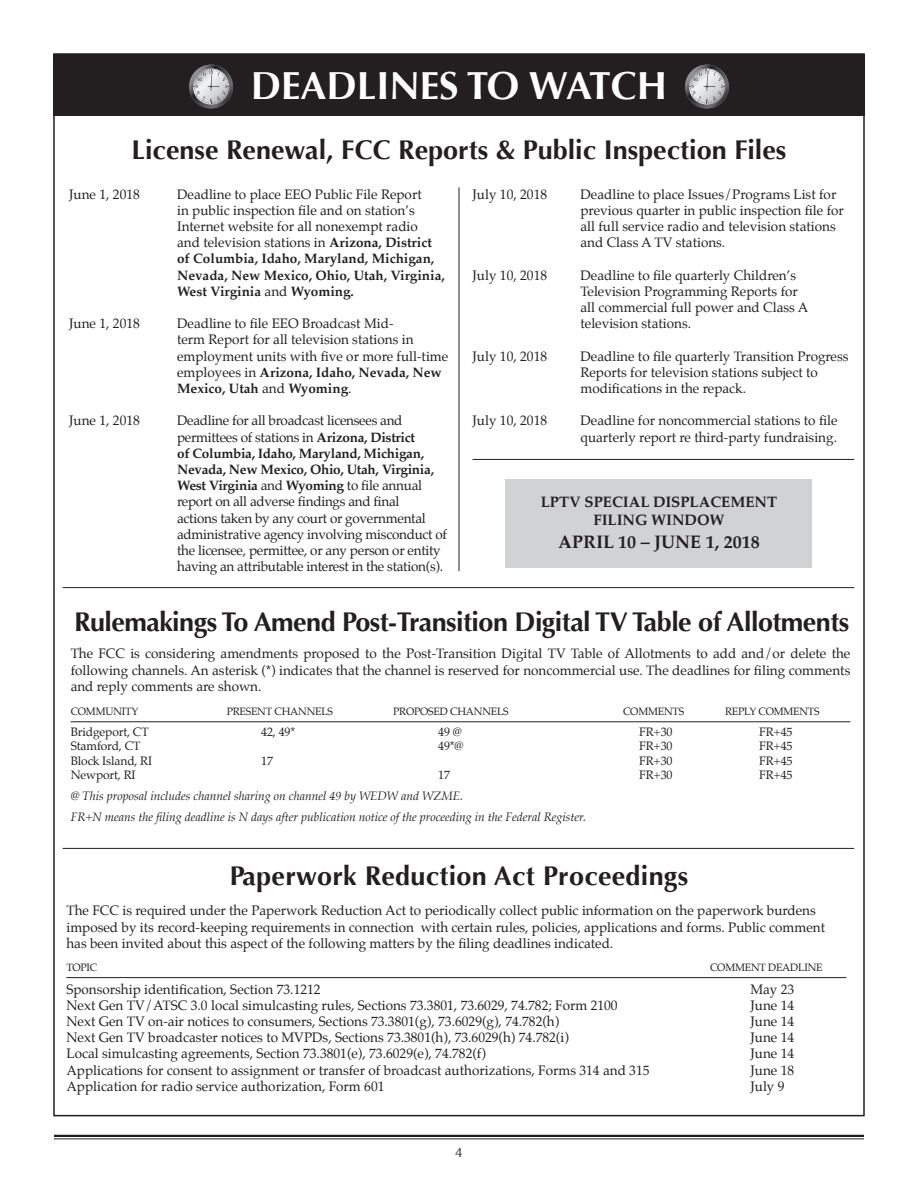
<style>
.page{position:relative;width:918px;height:1188px;background:#fff}
.page>*{position:absolute;margin:0;border:0;box-sizing:border-box;transform-origin:0 0}
.t1{font:700 39px "Optima";color:#fff}
.t2{font:700 27px "Optima";color:#231f20}
.t3{font:700 27px "Optima";letter-spacing:-.02em;color:#231f20}
.t4{font:700 18px "Palatino";color:#231f20}
.t5{font:700 15px/18px "Palatino";color:#231f20;text-align:center}
.t6{font:13.5px/16.2px "Palatino";color:#231f20}
.t7{font:13.5px/16.2px "Palatino";letter-spacing:-.02em;color:#231f20}
.t8{font:13.5px "Optima";color:#231f20}
.t9{font:italic 12px/21.1px "Palatino";color:#231f20}
.t10{font:12px "Palatino";letter-spacing:-.01em;color:#231f20}
.t11{font:10.5px "Palatino";letter-spacing:-.02em;color:#231f20}
.s1{font-weight:700}
</style>
<div class="page">
<div style="left:53px;top:54px;width:812px;height:61px;background:#231f20"></div>
<hr style="left:54px;top:1135px;width:810px;height:2px;background:#231f20">
<hr style="left:54px;top:1138px;width:810px;height:1px;background:#231f20">
<svg style="left:189px;top:64px;width:44px;height:45px"></svg>
<svg style="left:189px;top:65px;width:44px;height:43px"></svg>
<svg style="left:685px;top:64px;width:44px;height:45px"></svg>
<svg style="left:685px;top:65px;width:44px;height:43px"></svg>
<hr style="left:71px;top:722px;width:779px;height:1px;background:#231f20">
<hr style="left:63px;top:587px;width:791px;height:1px;background:#231f20">
<hr style="left:63px;top:848px;width:791px;height:1px;background:#231f20">
<hr style="left:472px;top:459px;width:382px;height:1px;background:#231f20">
<div style="left:506px;top:479px;width:306px;height:89px;background:#d1d2d4"></div>
<hr style="left:459px;top:187px;width:1px;height:384px;background:#231f20">
<hr style="left:66px;top:977px;width:780px;height:1px;background:#231f20">
<h1 class="t1" style="left:251px;top:63px;width:418px">DEADLINES TO WATCH</h1>
<h2 class="t2" style="left:132px;top:134px;width:656px">License Renewal, FCC Reports &amp; Public Inspection Files</h2>
<p class="t6" style="left:69px;top:186px;width:72px">June 1, 2018</p>
<p class="t6" style="left:177px;top:186px;width:269px">Deadline to place EEO Public File Report<br>in public inspection file and on station’s Internet website for all nonexempt radio<br>and television stations in <span class="s1">Arizona, District of Columbia, Idaho, Maryland, Michigan, Nevada, New Mexico, Ohio, Utah, Virginia, West Virginia</span> and <span class="s1">Wyoming.</span></p>
<p class="t6" style="left:69px;top:315px;width:72px">June 1, 2018</p>
<p class="t6" style="left:177px;top:315px;width:273px">Deadline to file EEO Broadcast Mid-<br>term Report for all television stations in employment units with five or more full-time employees in <span class="s1">Arizona, Idaho, Nevada, New Mexico, Utah</span> and <span class="s1">Wyoming</span>.</p>
<p class="t6" style="left:69px;top:413px;width:72px">June 1, 2018</p>
<p class="t7" style="left:177px;top:413px;width:272px">Deadline for all broadcast licensees and permittees of stations in <span class="s1">Arizona, District<br>of Columbia, Idaho, Maryland, Michigan, Nevada, New Mexico, Ohio, Utah, Virginia, West Virginia</span> and <span class="s1">Wyoming</span> to file annual report on all adverse findings and final<br>actions taken by any court or governmental administrative agency involving misconduct of the licensee, permittee, or any person or entity having an attributable interest in the station(s).</p>
<p class="t6" style="left:472px;top:186px;width:76px">July 10, 2018</p>
<p class="t6" style="left:580px;top:186px;width:265px">Deadline to place Issues/Programs List for previous quarter in public inspection file for all full service radio and television stations and Class A TV stations.</p>
<p class="t6" style="left:472px;top:267px;width:76px">July 10, 2018</p>
<p class="t6" style="left:580px;top:267px;width:229px">Deadline to file quarterly Children’s Television Programming Reports for all commercial full power and Class A television stations.</p>
<p class="t6" style="left:472px;top:348px;width:76px">July 10, 2018</p>
<p class="t6" style="left:580px;top:348px;width:270px">Deadline to file quarterly Transition Progress<br>Reports for television stations subject to modifications in the repack.</p>
<p class="t6" style="left:472px;top:413px;width:76px">July 10, 2018</p>
<p class="t6" style="left:580px;top:413px;width:259px">Deadline for noncommercial stations to file quarterly report re third-party fundraising.</p>
<p class="t5" style="left:541px;top:493px;width:238px">LPTV SPECIAL DISPLACEMENT<br>FILING WINDOW</p>
<h3 class="t4" style="left:558px;top:527px;width:203px">APRIL 10 – JUNE 1, 2018</h3>
<h2 class="t3" style="left:74px;top:606px;width:777px">Rulemakings To Amend Post-Transition Digital TV Table of Allotments</h2>
<p class="t6" style="left:71px;top:646px;width:781px;text-align:justify">The FCC is considering amendments proposed to the Post-Transition Digital TV Table of Allotments to add and/or delete the following channels. An asterisk (*) indicates that the channel is reserved for noncommercial use. The deadlines for filing comments and reply comments are shown.</p>
<p class="t11" style="left:71px;top:703px;width:69px">COMMUNITY</p>
<p class="t11" style="left:227px;top:703px;width:108px">PRESENT CHANNELS</p>
<p class="t11" style="left:393px;top:703px;width:117px">PROPOSED CHANNELS</p>
<p class="t11" style="left:623px;top:703px;width:63px">COMMENTS</p>
<p class="t11" style="left:725px;top:703px;width:96px">REPLY COMMENTS</p>
<p class="t10" style="left:71px;top:722px;width:80px">Bridgeport, CT</p>
<p class="t10" style="left:261px;top:722px;width:35px">42, 49*</p>
<p class="t10" style="left:438px;top:722px;width:25px">49 @</p>
<p class="t10" style="left:639px;top:722px;width:35px">FR+30</p>
<p class="t10" style="left:759px;top:722px;width:35px">FR+45</p>
<p class="t10" style="left:71px;top:736px;width:71px">Stamford, CT</p>
<p class="t10" style="left:438px;top:736px;width:27px">49*@</p>
<p class="t10" style="left:639px;top:736px;width:35px">FR+30</p>
<p class="t10" style="left:759px;top:736px;width:35px">FR+45</p>
<p class="t10" style="left:71px;top:751px;width:83px">Block Island, RI</p>
<p class="t10" style="left:261px;top:751px;width:13px">17</p>
<p class="t10" style="left:639px;top:751px;width:35px">FR+30</p>
<p class="t10" style="left:759px;top:751px;width:35px">FR+45</p>
<p class="t10" style="left:71px;top:765px;width:67px">Newport, RI</p>
<p class="t10" style="left:438px;top:765px;width:13px">17</p>
<p class="t10" style="left:639px;top:765px;width:35px">FR+30</p>
<p class="t10" style="left:759px;top:765px;width:35px">FR+45</p>
<p class="t9" style="left:71px;top:785px;width:517px">@ This proposal includes channel sharing on channel 49 by WEDW and WZME.<br>FR+N means the filing deadline is N days after publication notice of the proceeding in the Federal Register.</p>
<h2 class="t2" style="left:230px;top:860px;width:460px">Paperwork Reduction Act Proceedings</h2>
<p class="t6" style="left:66px;top:903px;width:760px">The FCC is required under the Paperwork Reduction Act to periodically collect public information on the paperwork burdens imposed by its record-keeping requirements in connection with certain rules, policies, applications and forms. Public comment has been invited about this aspect of the following matters by the filing deadlines indicated.</p>
<p class="t11" style="left:66px;top:958px;width:32px">TOPIC</p>
<p class="t11" style="left:710px;top:958px;width:114px">COMMENT DEADLINE</p>
<p class="t6" style="left:66px;top:981px;width:256px">Sponsorship identification, Section 73.1212</p>
<p class="t6" style="left:750px;top:981px;width:45px">May 23</p>
<p class="t6" style="left:66px;top:997px;width:553px">Next Gen TV/ATSC 3.0 local simulcasting rules, Sections 73.3801, 73.6029, 74.782; Form 2100</p>
<p class="t6" style="left:750px;top:997px;width:45px">June 14</p>
<p class="t6" style="left:66px;top:1013px;width:494px">Next Gen TV on-air notices to consumers, Sections 73.3801(g), 73.6029(g), 74.782(h)</p>
<p class="t6" style="left:750px;top:1013px;width:45px">June 14</p>
<p class="t6" style="left:66px;top:1029px;width:504px">Next Gen TV broadcaster notices to MVPDs, Sections 73.3801(h), 73.6029(h) 74.782(i)</p>
<p class="t6" style="left:750px;top:1029px;width:45px">June 14</p>
<p class="t6" style="left:66px;top:1046px;width:421px">Local simulcasting agreements, Section 73.3801(e), 73.6029(e), 74.782(f)</p>
<p class="t6" style="left:750px;top:1046px;width:45px">June 14</p>
<p class="t6" style="left:66px;top:1062px;width:585px">Applications for consent to assignment or transfer of broadcast authorizations, Forms 314 and 315</p>
<p class="t6" style="left:750px;top:1062px;width:45px">June 18</p>
<p class="t6" style="left:66px;top:1078px;width:320px">Application for radio service authorization, Form 601</p>
<p class="t6" style="left:750px;top:1078px;width:36px">July 9</p>
<p class="t8" style="left:455px;top:1144px;width:9px">4</p>
</div>
